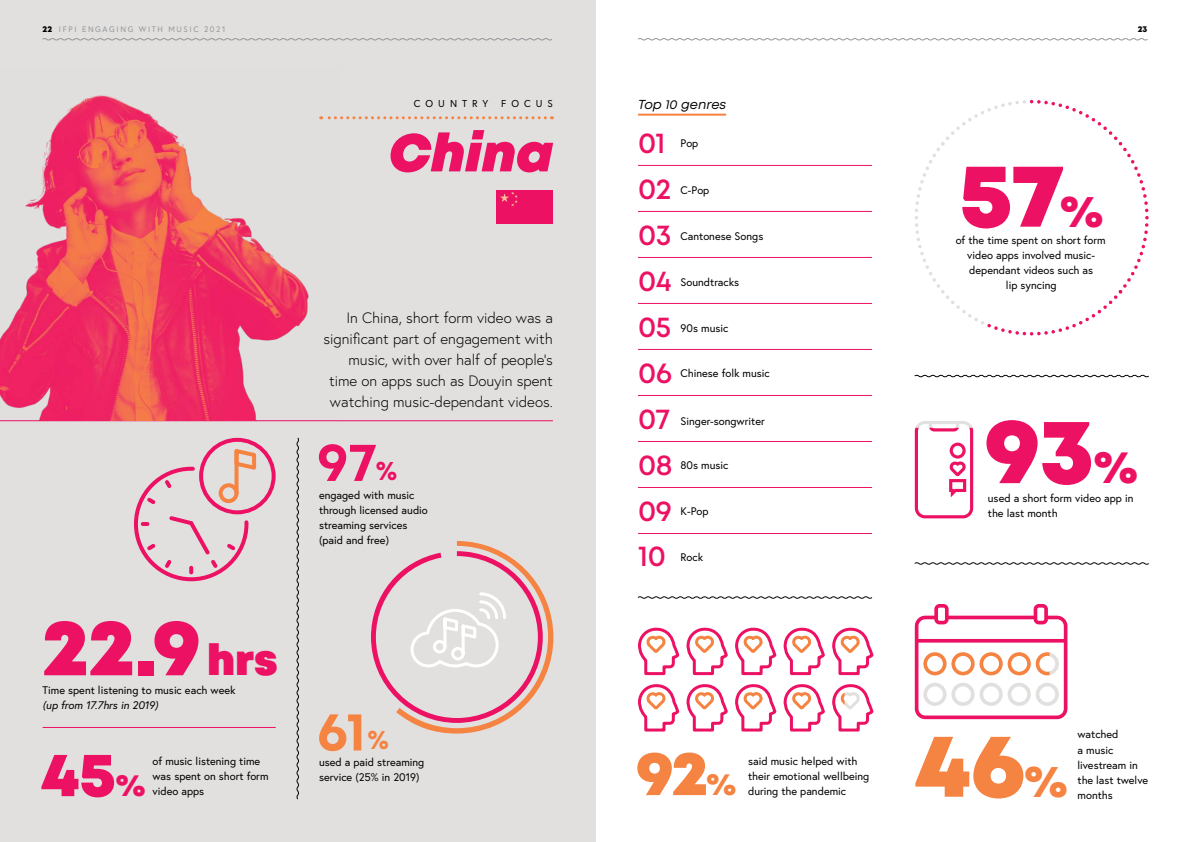
<style>
.page{position:relative;width:1191px;height:842px;background:#fff}
.page>*{position:absolute;margin:0;border:0;box-sizing:border-box;transform-origin:0 0}
.t1{font:900 91.9px "Mont";color:#ed1164}
.t2{font:900 90.1px "Mont";color:#ed1164}
.t3{font:900 90px "Mont";color:#f58342}
.t4{font:900 79.2px "Mont";color:#ed1164}
.t5{font:900 62px "Mont";color:#f58342}
.t6{font:900 62px "Mont";color:#ed1164}
.t7{font:700 54.2px "Mont";color:#ed1164}
.t8{font:700 54.2px "Mont";color:#f58342}
.t9{font:italic 900 53px "Mont";color:#ed1164}
.t10{font:600 29px/45.9px "Mont";letter-spacing:-.01em;color:#ed1164}
.t11{font:300 15px/21px "Europa";color:#000;text-align:right}
.t12{font:italic 13px "Mont";color:#000}
.t13{font:11px/15px "Europa";color:#000}
.t14{font:italic 11px "Europa";color:#000}
.t15{font:10px "Europa";letter-spacing:.5em;color:#000}
.t16{font:800 8.5px "Mont";color:#000}
.t17{font:8px "Europa";letter-spacing:.2em;color:#939598}
.s1{font-family:"Mont";font-weight:800;font-size:8.5px;color:#000}
.s2{font-size:43.3px}
.s3{font-size:31px}
.s4{font-size:27.1px}
.s5{font-size:45px}
.s6{font-size:45.9px}
</style>
<div class="page">
<div style="left:0;top:0;width:595px;height:842px;background:#e2e0df"></div>
<svg style="left:340px;top:116px;width:205px;height:3px"></svg>
<svg style="left:914px;top:100px;width:234px;height:236px"></svg>
<svg style="left:134px;top:446px;width:125px;height:136px"></svg>
<div style="left:199px;top:438px;width:77px;height:76px;border:4px solid #ed1164;border-radius:50%"></div>
<hr style="left:43px;top:727px;width:233px;height:1px;background:#ed1164">
<svg style="left:914px;top:421px;width:59px;height:97px"></svg>
<svg style="left:914px;top:604px;width:153px;height:115px"></svg>
<svg style="left:637px;top:627px;width:237px;height:105px"></svg>
<svg style="left:371px;top:541px;width:182px;height:192px"></svg>
<svg style="left:914px;top:562px;width:235px;height:3px"></svg>
<svg style="left:914px;top:374px;width:235px;height:4px"></svg>
<div style="left:496px;top:190px;width:57px;height:33px;background:#ed1164"></div>
<svg style="left:500px;top:192px;width:18px;height:15px"></svg>
<hr style="left:0;top:420px;width:553px;height:1px;background:#ed1164">
<svg style="left:296px;top:437px;width:3px;height:363px"></svg>
<hr style="left:638px;top:114px;width:88px;height:2px;background:#f58342">
<svg style="left:637px;top:596px;width:235px;height:3px"></svg>
<hr style="left:638px;top:533px;width:234px;height:1px;background:#ed1164">
<hr style="left:638px;top:487px;width:234px;height:1px;background:#ed1164">
<hr style="left:638px;top:441px;width:234px;height:1px;background:#ed1164">
<hr style="left:638px;top:395px;width:234px;height:1px;background:#ed1164">
<hr style="left:638px;top:349px;width:234px;height:1px;background:#ed1164">
<hr style="left:638px;top:303px;width:234px;height:1px;background:#ed1164">
<hr style="left:638px;top:257px;width:234px;height:1px;background:#ed1164">
<hr style="left:638px;top:211px;width:234px;height:1px;background:#ed1164">
<hr style="left:638px;top:165px;width:234px;height:1px;background:#ed1164">
<img style="left:0;top:95px;width:337px;height:325px">
<svg style="left:42px;top:38px;width:510px;height:3px"></svg>
<svg style="left:638px;top:38px;width:510px;height:3px"></svg>
<p class="t17" style="left:43px;top:24px;width:184px"><span class="s1">22</span> IFPI ENGAGING WITH MUSIC 2021</p>
<p class="t16" style="left:1137px;top:23px;width:11px">23</p>
<h3 class="t4" style="left:43px;top:596px;width:236px">22.9<span class="s2">hrs</span></h3>
<p class="t13" style="left:43px;top:682px;width:194px">Time spent listening to music each week</p>
<p class="t14" style="left:43px;top:698px;width:117px">(up from 17.7hrs in 2019)</p>
<h3 class="t6" style="left:41px;top:734px;width:106px">45<span class="s3">%</span></h3>
<p class="t13" style="left:152px;top:754px;width:118px">of music listening time was spent on short form</p>
<p class="t13" style="left:152px;top:784px;width:53px">video apps</p>
<p class="t15" style="left:414px;top:97px;width:76px">COUNTRY</p>
<p class="t15" style="left:501px;top:97px;width:53px">FOCUS</p>
<p class="t12" style="left:638px;top:96px;width:90px">Top 10 genres</p>
<h3 class="t10" style="left:638px;top:120px;width:36px">01<br>02<br>03<br>04<br>05<br>06<br>07<br>08<br>09<br>10</h3>
<p class="t13" style="left:680px;top:136px;width:19px">Pop</p>
<h3 class="t9" style="left:389px;top:119px;width:166px">China</h3>
<p class="t13" style="left:680px;top:182px;width:30px">C-Pop</p>
<p class="t13" style="left:680px;top:228px;width:84px">Cantonese Songs</p>
<p class="t13" style="left:680px;top:275px;width:60px">Soundtracks</p>
<h3 class="t11" style="left:323px;top:307px;width:231px">In China, short form video was a significant part of engagement with music, with over half of people’s time on apps such as Douyin spent watching music-dependant videos.</h3>
<p class="t13" style="left:680px;top:320px;width:49px">90s music</p>
<p class="t13" style="left:680px;top:365px;width:91px">Chinese folk music</p>
<p class="t13" style="left:680px;top:413px;width:86px">Singer-songwriter</p>
<h3 class="t7" style="left:317px;top:427px;width:81px">97<span class="s4">%</span></h3>
<p class="t13" style="left:680px;top:458px;width:49px">80s music</p>
<p class="t13" style="left:319px;top:487px;width:110px">engaged with music through licensed audio streaming services (paid and free)</p>
<p class="t13" style="left:680px;top:504px;width:29px">K-Pop</p>
<p class="t13" style="left:680px;top:550px;width:24px">Rock</p>
<h3 class="t8" style="left:317px;top:696px;width:74px">61<span class="s4">%</span></h3>
<p class="t13" style="left:319px;top:755px;width:107px">used a paid streaming service (25% in 2019)</p>
<h3 class="t5" style="left:636px;top:733px;width:101px">92<span class="s3">%</span></h3>
<p class="t13" style="left:748px;top:754px;width:123px">said music helped with their emotional wellbeing</p>
<p class="t13" style="left:748px;top:784px;width:100px">during the pandemic</p>
<h2 class="t2" style="left:959px;top:136px;width:145px">57<span class="s5">%</span></h2>
<p class="t13" style="left:955px;top:232px;width:152px;text-align:center">of the time spent on short form video apps involved music&shy;dependant videos such as<br>lip syncing</p>
<h1 class="t1" style="left:985px;top:391px;width:154px">93<span class="s6">%</span></h1>
<p class="t13" style="left:988px;top:491px;width:147px">used a short form video app in the last month</p>
<h3 class="t3" style="left:915px;top:706px;width:154px">46<span class="s5">%</span></h3>
<p class="t13" style="left:1077px;top:727px;width:72px">watched<br>a music livestream in the last twelve</p>
<p class="t13" style="left:1077px;top:787px;width:37px">months</p>
</div>
